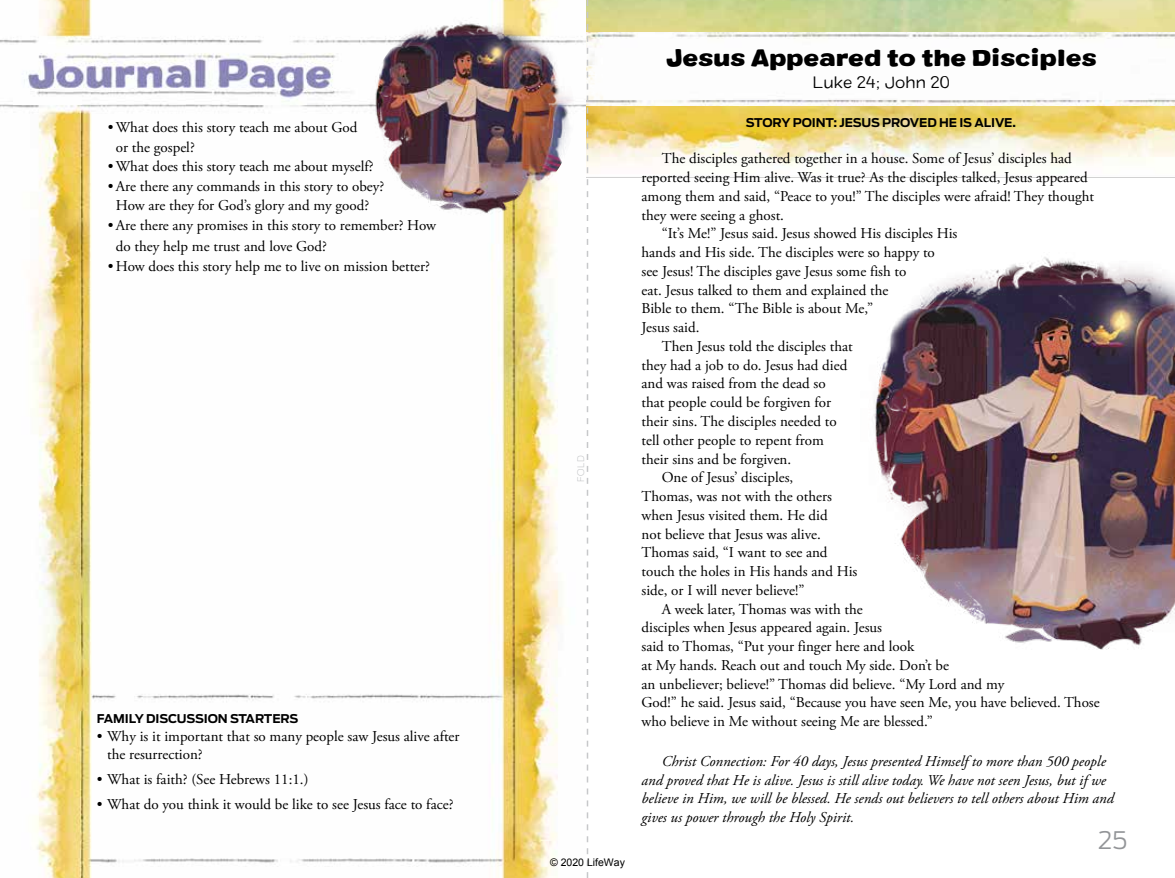
<style>
.page{position:relative;width:1175px;height:878px;background:#fff}
.page>*{position:absolute;margin:0;border:0;box-sizing:border-box;transform-origin:0 0}
.t1{font:300 24px "Antenna";color:#939598}
.t2{font:900 expanded 22.5px "Colby";letter-spacing:-.01em;color:#000}
.t3{font:300 expanded 16.5px "Colby";letter-spacing:.01em;color:#000}
.t4{font:15px/19.5px "Adobe Garamond Pro";color:#000}
.t5{font:italic 15px/18.8px "Adobe Garamond Pro";color:#000}
.t6{font:700 12px "Antenna";letter-spacing:-.01em;color:#000}
.t7{font:10.5px "Arial";color:#000}
.t8{font:200 9px "Antenna";color:#bcbec0}
</style>
<div class="page">
<img style="left:585px;top:0;width:589px;height:197px">
<img style="left:588px;top:32px;width:586px;height:73px">
<img style="left:0;top:0;width:585px;height:878px">
<img style="left:368px;top:10px;width:206px;height:206px;border-radius:103px">
<img style="left:874px;top:257px;width:300px;height:393px">
<svg style="left:586px;top:0;width:2px;height:878px"></svg>
<p class="t4" style="left:116px;top:118px;width:243px;text-indent:-8px">•What does this story teach me about God or the gospel?</p>
<p class="t4" style="left:108px;top:157px;width:267px">•What does this story teach me about myself?</p>
<p class="t4" style="left:108px;top:177px;width:278px;text-align:center">•Are there any commands in this story to obey?<br>How are they for God’s glory and my good?</p>
<p class="t4" style="left:116px;top:215px;width:322px;line-height:21px;text-indent:-8px">•Are there any promises in this story to remember? How do they help me trust and love God?</p>
<p class="t4" style="left:108px;top:256px;width:323px">• How does this story help me to live on mission better?</p>
<p class="t6" style="left:97px;top:712px;width:203px">FAMILY DISCUSSION STARTERS</p>
<p class="t4" style="left:107px;top:728px;width:354px;line-height:18px;text-indent:-10px">• Why is it important that so many people saw Jesus alive after the resurrection?</p>
<p class="t4" style="left:97px;top:770px;width:213px">• What is faith? (See Hebrews 11:1.)</p>
<p class="t4" style="left:97px;top:795px;width:358px">• What do you think it would be like to see Jesus face to face?</p>
<p class="t8" style="left:575px;top:482px;width:29px;rotate:-90deg">FOLD</p>
<p class="t7" style="left:550px;top:856px;width:76px">© 2020 LifeWay</p>
<h2 class="t2" style="left:666px;top:42px;width:432px">Jesus Appeared to the Disciples</h2>
<p class="t3" style="left:812px;top:72px;width:138px">Luke 24; John 20</p>
<p class="t6" style="left:746px;top:115px;width:271px">STORY POINT: JESUS PROVED HE IS ALIVE.</p>
<p class="t4" style="left:662px;top:149px;width:411px">The disciples gathered together in a house. Some of Jesus’ disciples had</p>
<p class="t4" style="left:641px;top:168px;width:448px">reported seeing Him alive. Was it true? As the disciples talked, Jesus appeared</p>
<p class="t4" style="left:641px;top:187px;width:454px">among them and said, “Peace to you!” The disciples were afraid! They thought</p>
<p class="t4" style="left:641px;top:206px;width:144px">they were seeing a ghost.</p>
<p class="t4" style="left:662px;top:224px;width:297px">“It’s Me!” Jesus said. Jesus showed His disciples His</p>
<p class="t4" style="left:641px;top:243px;width:295px">hands and His side. The disciples were so happy to</p>
<p class="t4" style="left:641px;top:262px;width:266px">see Jesus! The disciples gave Jesus some fish to</p>
<p class="t4" style="left:641px;top:281px;width:248px">eat. Jesus talked to them and explained the</p>
<p class="t4" style="left:641px;top:299px;width:233px">Bible to them. “The Bible is about Me,”</p>
<p class="t4" style="left:641px;top:318px;width:59px">Jesus said.</p>
<p class="t4" style="left:662px;top:337px;width:193px">Then Jesus told the disciples that</p>
<p class="t4" style="left:641px;top:356px;width:207px">they had a job to do. Jesus had died</p>
<p class="t4" style="left:641px;top:374px;width:186px">and was raised from the dead so</p>
<p class="t4" style="left:641px;top:393px;width:191px">that people could be forgiven for</p>
<p class="t4" style="left:641px;top:412px;width:197px">their sins. The disciples needed to</p>
<p class="t4" style="left:641px;top:431px;width:184px">tell other people to repent from</p>
<p class="t4" style="left:641px;top:449px;width:151px">their sins and be forgiven.</p>
<p class="t4" style="left:662px;top:468px;width:133px">One of Jesus’ disciples,</p>
<p class="t4" style="left:641px;top:487px;width:192px">Thomas, was not with the others</p>
<p class="t4" style="left:641px;top:506px;width:188px">when Jesus visited them. He did</p>
<p class="t4" style="left:641px;top:524px;width:181px">not believe that Jesus was alive.</p>
<p class="t4" style="left:641px;top:543px;width:188px">Thomas said, “I want to see and</p>
<p class="t4" style="left:641px;top:562px;width:217px">touch the holes in His hands and His</p>
<p class="t4" style="left:641px;top:581px;width:165px">side, or I will never believe!”</p>
<p class="t4" style="left:662px;top:599px;width:203px">A week later, Thomas was with the</p>
<p class="t4" style="left:641px;top:618px;width:242px">disciples when Jesus appeared again. Jesus</p>
<p class="t4" style="left:641px;top:637px;width:274px">said to Thomas, “Put your finger here and look</p>
<p class="t4" style="left:641px;top:656px;width:309px">at My hands. Reach out and touch My side. Don’t be</p>
<p class="t4" style="left:641px;top:674px;width:364px">an unbeliever; believe!” Thomas did believe. “My Lord and my</p>
<p class="t4" style="left:641px;top:693px;width:460px">God!” he said. Jesus said, “Because you have seen Me, you have believed. Those</p>
<p class="t4" style="left:641px;top:712px;width:293px">who believe in Me without seeing Me are blessed.”</p>
<p class="t5" style="left:641px;top:752px;width:474px;text-indent:20px">Christ Connection: For 40 days, Jesus presented Himself to more than 500 people and proved that He is alive. Jesus is still alive today. We have not seen Jesus, but if we believe in Him, we will be blessed. He sends out believers to tell others about Him and gives us power through the Holy Spirit.</p>
<h1 class="t1" style="left:1098px;top:826px;width:31px">25</h1>
</div>
